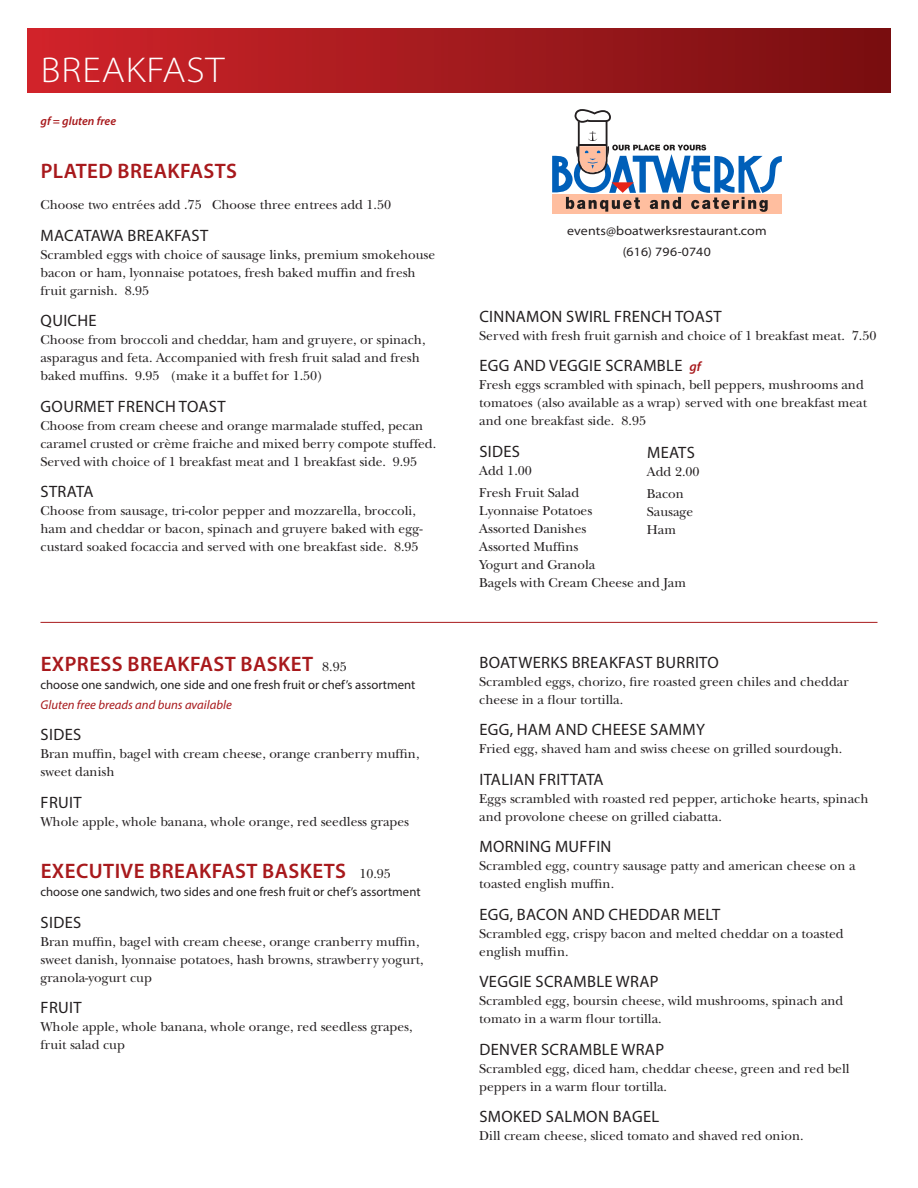
<style>
.page{position:relative;width:918px;height:1188px;background:#fff}
.page>*{position:absolute;margin:0;border:0;box-sizing:border-box;transform-origin:0 0}
.t1{font:300 semi-expanded 36px "Myriad Pro";letter-spacing:.03em;color:#fff}
.category{font:600 21px "Myriad Pro";letter-spacing:.02em;color:#a8191c}
.entree{font:16.5px "Myriad Pro";letter-spacing:.02em;color:#231f20}
.description{font:13.5px/18px "New Baskerville";color:#231f20}
.entree-2{font:13.5px "New Baskerville";color:#231f20}
.category-2{font:12.75px/19.5px "Myriad Pro";color:#231f20}
.t2{font:semi-expanded 12.75px/21px "Myriad Pro";letter-spacing:.01em;color:#231f20;text-align:center}
.intro{font:italic 600 12px "Myriad Pro";color:#a8191c}
.s1{font-family:"New Baskerville";font-weight:400;font-size:13.5px;color:#231f20}
.s2{font-style:italic;color:#a8191c}
.s3{font-weight:600;font-style:italic;font-size:13.5px;color:#a8191c}
</style>
<div class="page">
<div style="left:552px;top:194px;width:230px;height:20px;background:#ffbe9f"></div>
<svg style="left:552px;top:109px;width:230px;height:103px"></svg>
<div style="left:28px;top:28px;width:862px;height:65px;background:linear-gradient(to right,#d0242a,#770f11)"></div>
<hr style="left:40px;top:622px;width:838px;height:1px;background:#a8191c">
<p class="t1" style="left:41px;top:50px;width:185px">BREAKFAST</p>
<p class="intro" style="left:40px;top:113px;width:77px">gf = gluten free</p>
<p class="category" style="left:41px;top:157px;width:198px">PLATED BREAKFASTS</p>
<p class="description" style="left:40px;top:196px;width:352px">Choose two entrées add .75 Choose three entrees add 1.50</p>
<p class="entree" style="left:41px;top:225px;width:169px">MACATAWA BREAKFAST</p>
<p class="description" style="left:40px;top:245px;width:396px">Scrambled eggs with choice of sausage links, premium smokehouse bacon or ham, lyonnaise potatoes, fresh baked muffin and fresh fruit garnish. 8.95</p>
<p class="entree" style="left:41px;top:311px;width:58px">QUICHE</p>
<p class="description" style="left:40px;top:331px;width:387px">Choose from broccoli and cheddar, ham and gruyere, or spinach, asparagus and feta. Accompanied with fresh fruit salad and fresh baked muffins. 9.95 (make it a buffet for 1.50)</p>
<p class="entree" style="left:41px;top:396px;width:186px">GOURMET FRENCH TOAST</p>
<p class="description" style="left:40px;top:416px;width:397px">Choose from cream cheese and orange marmalade stuffed, pecan caramel crusted or crème fraiche and mixed berry compote stuffed.<br>Served with choice of 1 breakfast meat and 1 breakfast side. 9.95</p>
<p class="entree" style="left:41px;top:482px;width:54px">STRATA</p>
<p class="description" style="left:40px;top:502px;width:384px">Choose from sausage, tri-color pepper and mozzarella, broccoli, ham and cheddar or bacon, spinach and gruyere baked with egg&shy;custard soaked focaccia and served with one breakfast side. 8.95</p>
<p class="category" style="left:41px;top:651px;width:308px">EXPRESS BREAKFAST BASKET <span class="s1">8.95</span></p>
<p class="category-2" style="left:40px;top:675px;width:376px">choose one sandwich, one side and one fresh fruit or chef’s assortment<br><span class="s2">Gluten free breads and buns available</span></p>
<p class="entree" style="left:41px;top:725px;width:42px">SIDES</p>
<p class="description" style="left:40px;top:745px;width:381px">Bran muffin, bagel with cream cheese, orange cranberry muffin, sweet danish</p>
<p class="entree" style="left:41px;top:792px;width:43px">FRUIT</p>
<p class="description" style="left:40px;top:812px;width:370px">Whole apple, whole banana, whole orange, red seedless grapes</p>
<p class="category" style="left:41px;top:858px;width:352px">EXECUTIVE BREAKFAST BASKETS <span class="s1">10.95</span></p>
<p class="category-2" style="left:40px;top:882px;width:382px">choose one sandwich, two sides and one fresh fruit or chef’s assortment</p>
<p class="entree" style="left:41px;top:912px;width:42px">SIDES</p>
<p class="description" style="left:40px;top:932px;width:385px">Bran muffin, bagel with cream cheese, orange cranberry muffin, sweet danish, lyonnaise potatoes, hash browns, strawberry yogurt, granola-yogurt cup</p>
<p class="entree" style="left:41px;top:998px;width:43px">FRUIT</p>
<p class="description" style="left:40px;top:1018px;width:374px">Whole apple, whole banana, whole orange, red seedless grapes, fruit salad cup</p>
<p class="t2" style="left:567px;top:220px;width:201px">events@boatwerksrestaurant.com (616) 796-0740</p>
<p class="entree" style="left:479px;top:306px;width:244px">CINNAMON SWIRL FRENCH TOAST</p>
<p class="description" style="left:479px;top:326px;width:399px">Served with fresh fruit garnish and choice of 1 breakfast meat. 7.50</p>
<p class="entree" style="left:479px;top:356px;width:223px">EGG AND VEGGIE SCRAMBLE <span class="s3">gf</span></p>
<p class="description" style="left:479px;top:376px;width:389px">Fresh eggs scrambled with spinach, bell peppers, mushrooms and tomatoes (also available as a wrap) served with one breakfast meat and one breakfast side. 8.95</p>
<p class="entree" style="left:479px;top:441px;width:42px">SIDES</p>
<p class="entree-2" style="left:479px;top:462px;width:54px">Add 1.00</p>
<p class="description" style="left:479px;top:484px;width:102px">Fresh Fruit Salad</p>
<p class="description" style="left:479px;top:502px;width:115px">Lyonnaise Potatoes</p>
<p class="description" style="left:479px;top:520px;width:109px">Assorted Danishes</p>
<p class="description" style="left:479px;top:538px;width:101px">Assorted Muffins</p>
<p class="description" style="left:479px;top:556px;width:118px">Yogurt and Granola</p>
<p class="description" style="left:479px;top:574px;width:208px">Bagels with Cream Cheese and Jam</p>
<p class="entree" style="left:647px;top:442px;width:49px">MEATS</p>
<p class="entree-2" style="left:647px;top:463px;width:54px">Add 2.00</p>
<p class="description" style="left:647px;top:485px;width:38px">Bacon</p>
<p class="description" style="left:647px;top:503px;width:48px">Sausage</p>
<p class="description" style="left:647px;top:521px;width:31px">Ham</p>
<p class="entree" style="left:479px;top:652px;width:241px">BOATWERKS BREAKFAST BURRITO</p>
<p class="description" style="left:479px;top:673px;width:371px">Scrambled eggs, chorizo, fire roasted green chiles and cheddar cheese in a flour tortilla.</p>
<p class="entree" style="left:479px;top:720px;width:227px">EGG, HAM AND CHEESE SAMMY</p>
<p class="description" style="left:479px;top:740px;width:365px">Fried egg, shaved ham and swiss cheese on grilled sourdough.</p>
<p class="entree" style="left:479px;top:769px;width:126px">ITALIAN FRITTATA</p>
<p class="description" style="left:479px;top:790px;width:391px">Eggs scrambled with roasted red pepper, artichoke hearts, spinach and provolone cheese on grilled ciabatta.</p>
<p class="entree" style="left:479px;top:837px;width:134px">MORNING MUFFIN</p>
<p class="description" style="left:479px;top:857px;width:378px">Scrambled egg, country sausage patty and american cheese on a toasted english muffin.</p>
<p class="entree" style="left:479px;top:904px;width:243px">EGG, BACON AND CHEDDAR MELT</p>
<p class="description" style="left:479px;top:925px;width:366px">Scrambled egg, crispy bacon and melted cheddar on a toasted english muffin.</p>
<p class="entree" style="left:479px;top:972px;width:181px">VEGGIE SCRAMBLE WRAP</p>
<p class="description" style="left:479px;top:992px;width:366px">Scrambled egg, boursin cheese, wild mushrooms, spinach and tomato in a warm flour tortilla.</p>
<p class="entree" style="left:479px;top:1039px;width:186px">DENVER SCRAMBLE WRAP</p>
<p class="description" style="left:479px;top:1060px;width:372px">Scrambled egg, diced ham, cheddar cheese, green and red bell peppers in a warm flour tortilla.</p>
<p class="entree" style="left:479px;top:1107px;width:181px">SMOKED SALMON BAGEL</p>
<p class="description" style="left:479px;top:1127px;width:326px">Dill cream cheese, sliced tomato and shaved red onion.</p>
</div>
